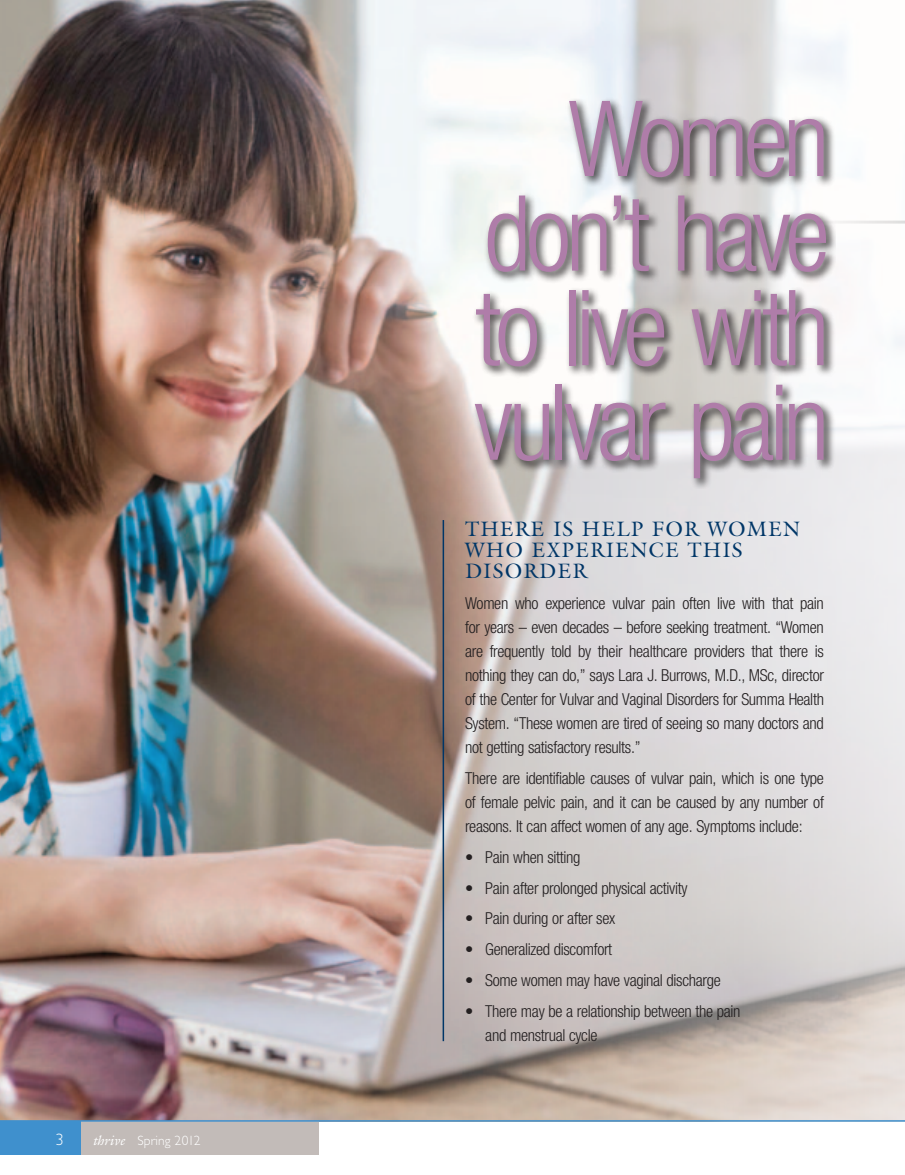
<style>
.page{position:relative;width:905px;height:1175px;background:#fff}
.page>*{position:absolute;margin:0;border:0;box-sizing:border-box;transform-origin:0 0}
.t1{font:300 condensed 105px/94.5px "Helvetica Neue";letter-spacing:-.05em;color:#af7da9;text-align:justify}
.t2{font:21px/21px "Galliard";letter-spacing:.05em;color:#003667}
.t3{font:300 condensed 16.5px/24px "Helvetica Neue";letter-spacing:-.02em;color:#231f20;text-align:justify}
.t4{font:300 16.5px "Gill Sans";color:#fff}
.t5{font:300 13.5px "Gill Sans";letter-spacing:-.03em;color:#fff}
.s1{font-family:"Galliard";font-weight:400;font-style:italic}
</style>
<div class="page">
<img style="left:0;top:0;width:904px;height:1120px">
<div style="left:0;top:1120px;width:306px;height:34px;background:#3f90cd"></div>
<div style="left:81px;top:1120px;width:238px;height:34px;background:#c2bbb8"></div>
<hr style="left:0;top:1120px;width:904px;height:1px;background:#3f90cd">
<div style="left:384px;top:441px;width:493px;height:662px;background:#fff;opacity:.75"></div>
<div style="left:469px;top:96px;width:367px;height:392px;background:#231f20;opacity:.75"></div>
<hr style="left:442px;top:520px;width:2px;height:521px;background:#003667">
<hr style="left:813px;top:221px;width:91px;height:3px;background:#231f20">
<p class="t4" style="left:56px;top:1130px;width:10px">3</p>
<p class="t5" style="left:93px;top:1133px;width:109px"><span class="s1">thrive</span> Spring 2012</p>
<h1 class="t1" style="left:474px;top:91px;width:357px;text-indent:94px">Women don’t have to live with vulvar pain</h1>
<p class="t2" style="left:465px;top:518px;width:336px">THERE IS HELP FOR WOMEN<br>WHO EXPERIENCE THIS<br>DISORDER</p>
<p class="t3" style="left:465px;top:591px;width:360px">Women who experience vulvar pain often live with that pain for years – even decades – before seeking treatment. “Women are frequently told by their healthcare providers that there is nothing they can do,” says Lara J. Burrows, M.D., MSc, director of the Center for Vulvar and Vaginal Disorders for Summa Health System. “These women are tired of seeing so many doctors and not getting satisfactory results.”</p>
<p class="t3" style="left:465px;top:766px;width:360px">There are identifiable causes of vulvar pain, which is one type of female pelvic pain, and it can be caused by any number of reasons. It can affect women of any age. Symptoms include:</p>
<p class="t3" style="left:465px;top:845px;width:117px">• Pain when sitting</p>
<p class="t3" style="left:465px;top:875px;width:224px">• Pain after prolonged physical activity</p>
<p class="t3" style="left:465px;top:906px;width:152px">• Pain during or after sex</p>
<p class="t3" style="left:465px;top:937px;width:149px">• Generalized discomfort</p>
<p class="t3" style="left:465px;top:968px;width:257px">• Some women may have vaginal discharge</p>
<p class="t3" style="left:485px;top:998px;width:257px;text-indent:-20px">• There may be a relationship between the pain and menstrual cycle</p>
</div>
